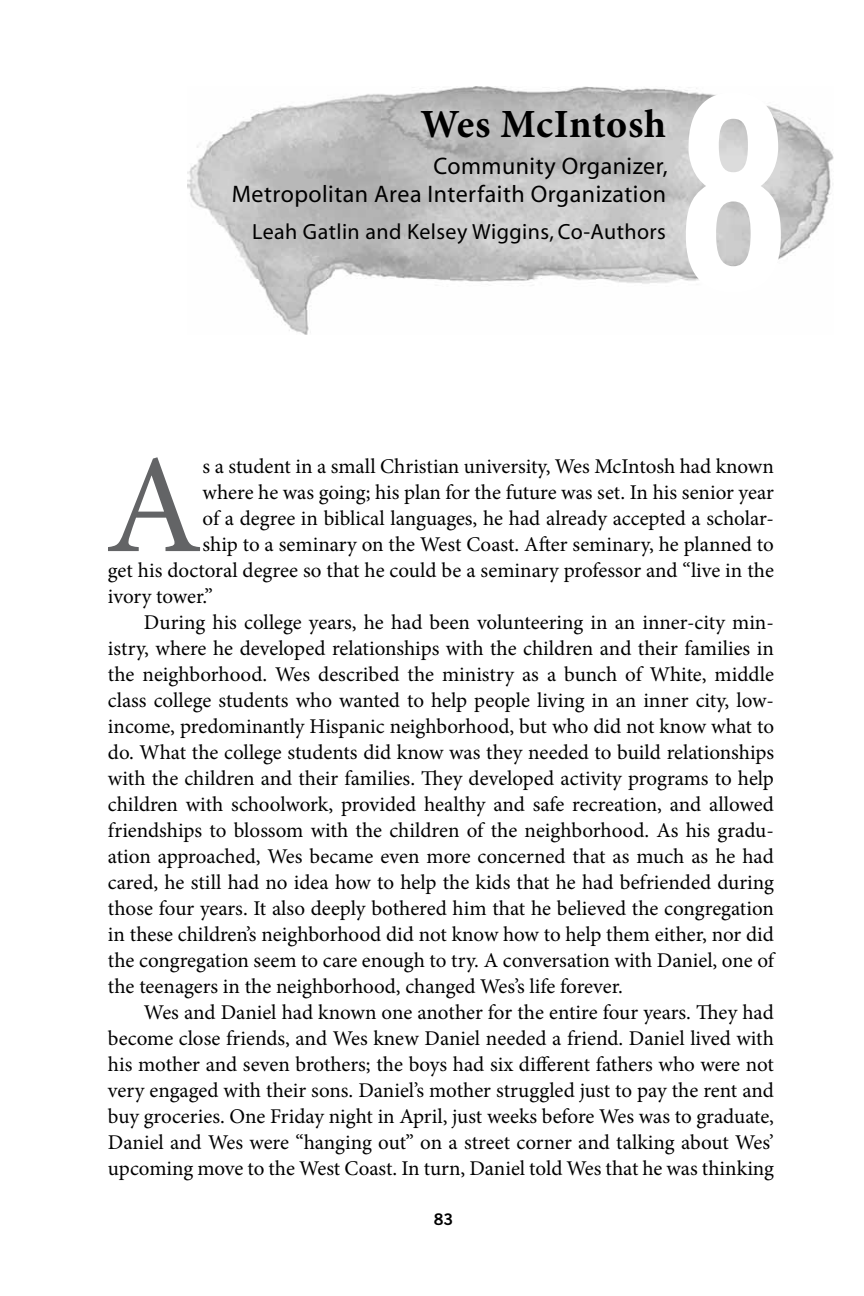
<style>
.page{position:relative;width:864px;height:1296px;background:#fff}
.page>*{position:absolute;margin:0;border:0;box-sizing:border-box;transform-origin:0 0}
.t1{font:270px "Trade Gothic LT Std Bd Cn 20";color:#fff}
.t2{font:141px "Minion Pro";color:#636466}
.t3{font:700 40px "Minion Pro";letter-spacing:.01em;color:#000}
.t4{font:24px/28px "Myriad";letter-spacing:.02em;color:#000;text-align:right}
.t5{font:22px "Myriad";letter-spacing:.02em;color:#000}
.t6{font:21px "Minion Pro";color:#000}
.t7{font:16px "Trade Gothic LT Std Bd 2";color:#000}
</style>
<div class="page">
<img style="left:187px;top:86px;width:646px;height:248px">
<h3 class="t3" style="left:421px;top:96px;width:247px">Wes McIntosh</h3>
<p class="t4" style="left:232px;top:153px;width:437px">Community Organizer,<br>Metropolitan Area Interfaith Organization</p>
<p class="t5" style="left:252px;top:221px;width:415px">Leah Gatlin and Kelsey Wiggins, Co-Authors</p>
<h1 class="t1" style="left:673px;top:30px;width:121px">8</h1>
<h2 class="t2" style="left:105px;top:412px;width:99px">A</h2>
<p class="t6" style="left:203px;top:452px;width:573px">s a student in a small Christian university, Wes McIntosh had known</p>
<p class="t6" style="left:203px;top:478px;width:573px">where he was going; his plan for the future was set. In his senior year</p>
<p class="t6" style="left:203px;top:504px;width:573px">of a degree in biblical languages, he had already accepted a scholar-</p>
<p class="t6" style="left:203px;top:530px;width:573px">ship to a seminary on the West Coast. After seminary, he planned to</p>
<p class="t6" style="left:108px;top:556px;width:667px">get his doctoral degree so that he could be a seminary professor and “live in the</p>
<p class="t6" style="left:108px;top:582px;width:106px">ivory tower.”</p>
<p class="t6" style="left:144px;top:608px;width:631px">During his college years, he had been volunteering in an inner-city min-</p>
<p class="t6" style="left:108px;top:634px;width:668px">istry, where he developed relationships with the children and their families in</p>
<p class="t6" style="left:108px;top:660px;width:667px">the neighborhood. Wes described the ministry as a bunch of White, middle</p>
<p class="t6" style="left:108px;top:686px;width:667px">class college students who wanted to help people living in an inner city, low-</p>
<p class="t6" style="left:108px;top:712px;width:668px">income, predominantly Hispanic neighborhood, but who did not know what to</p>
<p class="t6" style="left:108px;top:738px;width:668px">do. What the college students did know was they needed to build relationships</p>
<p class="t6" style="left:108px;top:764px;width:667px">with the children and their families. They developed activity programs to help</p>
<p class="t6" style="left:108px;top:790px;width:667px">children with schoolwork, provided healthy and safe recreation, and allowed</p>
<p class="t6" style="left:108px;top:816px;width:667px">friendships to blossom with the children of the neighborhood. As his gradu-</p>
<p class="t6" style="left:108px;top:842px;width:667px">ation approached, Wes became even more concerned that as much as he had</p>
<p class="t6" style="left:108px;top:868px;width:668px">cared, he still had no idea how to help the kids that he had befriended during</p>
<p class="t6" style="left:108px;top:894px;width:668px">those four years. It also deeply bothered him that he believed the congregation</p>
<p class="t6" style="left:108px;top:920px;width:667px">in these children’s neighborhood did not know how to help them either, nor did</p>
<p class="t6" style="left:108px;top:946px;width:668px">the congregation seem to care enough to try. A conversation with Daniel, one of</p>
<p class="t6" style="left:108px;top:972px;width:517px">the teenagers in the neighborhood, changed Wes’s life forever.</p>
<p class="t6" style="left:144px;top:998px;width:631px">Wes and Daniel had known one another for the entire four years. They had</p>
<p class="t6" style="left:108px;top:1024px;width:668px">become close friends, and Wes knew Daniel needed a friend. Daniel lived with</p>
<p class="t6" style="left:108px;top:1050px;width:668px">his mother and seven brothers; the boys had six different fathers who were not</p>
<p class="t6" style="left:108px;top:1076px;width:667px">very engaged with their sons. Daniel’s mother struggled just to pay the rent and</p>
<p class="t6" style="left:108px;top:1102px;width:668px">buy groceries. One Friday night in April, just weeks before Wes was to graduate,</p>
<p class="t6" style="left:108px;top:1128px;width:667px">Daniel and Wes were “hanging out” on a street corner and talking about Wes’</p>
<p class="t6" style="left:108px;top:1154px;width:668px">upcoming move to the West Coast. In turn, Daniel told Wes that he was thinking</p>
<p class="t7" style="left:434px;top:1209px;width:21px">83</p>
</div>
